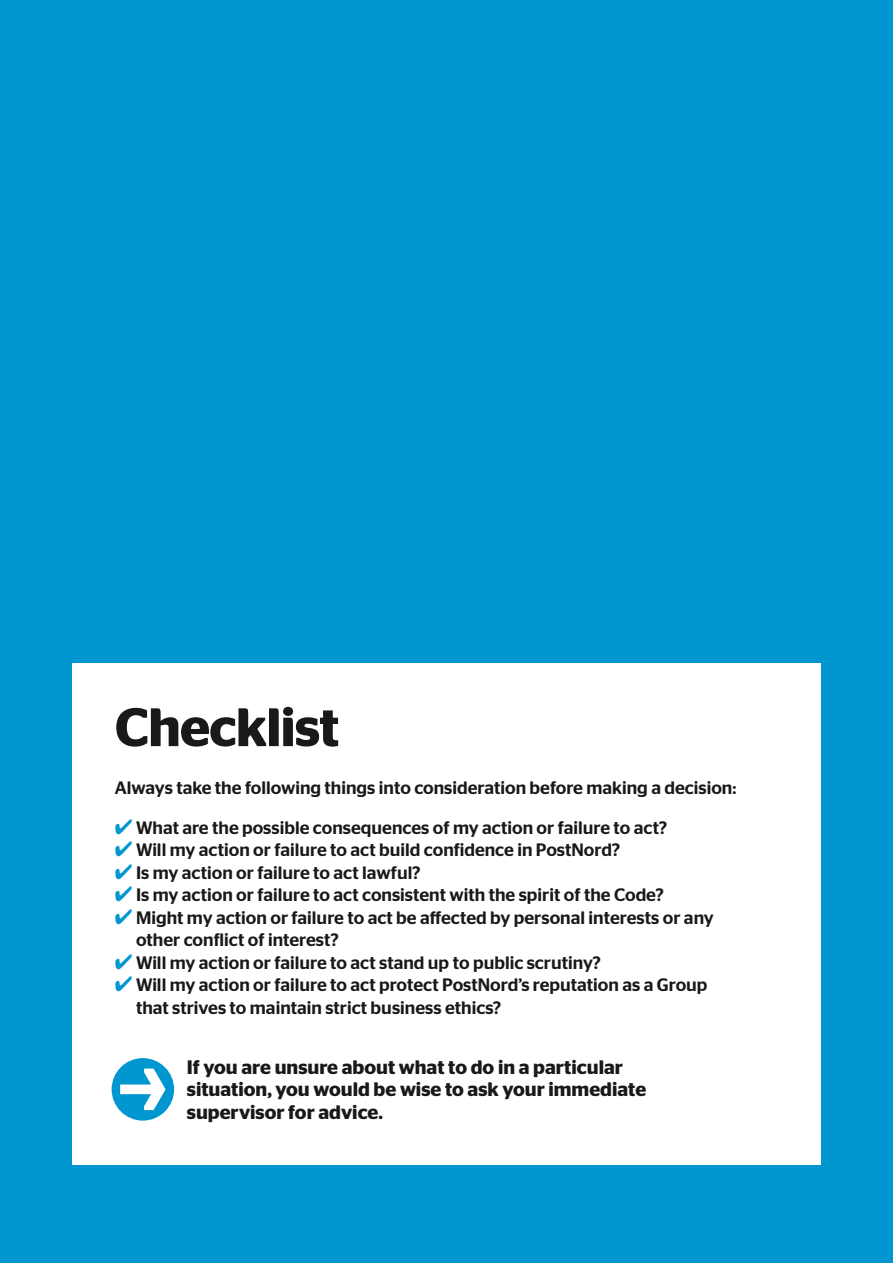
<style>
.page{position:relative;width:893px;height:1263px;background:#0097d0}
.page>*{position:absolute;margin:0;border:0;box-sizing:border-box;transform-origin:0 0}
.t1{font:600 54px "Stag Sans";letter-spacing:-.015em;color:#191917}
.t2{font:600 19.5px/22.5px "Stag Sans";color:#191917}
.t3{font:500 18px/22.5px "Stag Sans";color:#191917}
.s1{color:#0097d0}
</style>
<div class="page">
<div style="left:72px;top:663px;width:749px;height:502px;background:#fff"></div>
<div style="left:112px;top:1058px;width:62px;height:62px;background:#0097d0;border-radius:50%"></div>
<svg style="left:120px;top:1068px;width:46px;height:42px"></svg>
<h1 class="t1" style="left:115px;top:696px;width:226px">Checklist</h1>
<p class="t3" style="left:115px;top:777px;width:623px">Always take the following things into consideration before making a decision:</p>
<p class="t3" style="left:115px;top:816px;width:554px"><span class="s1">✔</span> What are the possible consequences of my action or failure to act?</p>
<p class="t3" style="left:115px;top:839px;width:507px"><span class="s1">✔</span> Will my action or failure to act build confidence in PostNord?</p>
<p class="t3" style="left:115px;top:861px;width:307px"><span class="s1">✔</span> Is my action or failure to act lawful?</p>
<p class="t3" style="left:115px;top:884px;width:551px"><span class="s1">✔</span> Is my action or failure to act consistent with the spirit of the Code?</p>
<p class="t3" style="left:136px;top:906px;width:579px;text-indent:-21px"><span class="s1">✔</span> Might my action or failure to act be affected by personal interests or any other conflict of interest?</p>
<p class="t3" style="left:115px;top:951px;width:488px"><span class="s1">✔</span> Will my action or failure to act stand up to public scrutiny?</p>
<p class="t3" style="left:136px;top:974px;width:573px;text-indent:-21px"><span class="s1">✔</span> Will my action or failure to act protect PostNord’s reputation as a Group that strives to maintain strict business ethics?</p>
<p class="t2" style="left:187px;top:1055px;width:461px">If you are unsure about what to do in a particular situation, you would be wise to ask your immediate supervisor for advice.</p>
</div>
